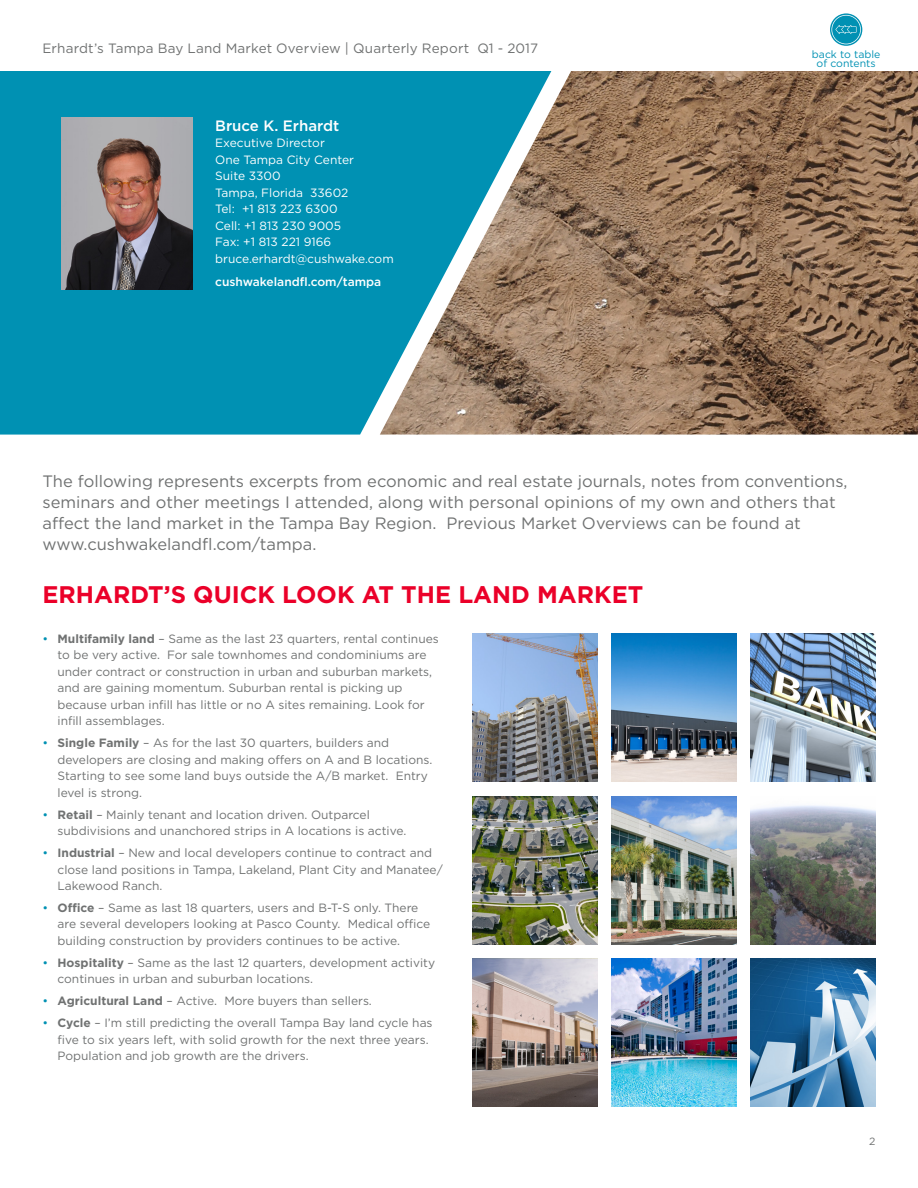
<style>
.page{position:relative;width:918px;height:1188px;background:#fff}
.page>*{position:absolute;margin:0;border:0;box-sizing:border-box;transform-origin:0 0}
.t1{font:700 24px "Gotham";color:#eb0029}
.t2{font:16.5px/21px "Gotham";color:#707272}
.t3{font:500 15px "Gotham";color:#fff}
.t4{font:13.5px "Gotham";letter-spacing:.01em;color:#707272}
.t5{font:12px/16.5px "Gotham";color:#707272}
.t6{font:12px/16.5px "Gotham";color:#fff}
.t7{font:500 12px "Gotham";color:#fff}
.t8{font:10.5px/9px "Gotham";color:#0091b3;text-align:center}
.t9{font:10.5px "Gotham";color:#707272}
.s1{color:#0091b3}
.s2{font-weight:700}
</style>
<div class="page">
<img style="left:551px;top:71px;width:367px;height:364px">
<svg style="left:0;top:71px;width:551px;height:364px;background:#2292aa"></svg>
<svg style="left:830px;top:13px;width:32px;height:33px"></svg>
<svg style="left:831px;top:15px;width:30px;height:29px"></svg>
<img style="left:61px;top:118px;width:132px;height:172px">
<img style="left:472px;top:633px;width:125px;height:148px">
<img style="left:472px;top:796px;width:125px;height:148px">
<img style="left:472px;top:959px;width:125px;height:148px">
<img style="left:612px;top:633px;width:124px;height:148px">
<img style="left:612px;top:796px;width:124px;height:148px">
<img style="left:612px;top:959px;width:124px;height:148px">
<img style="left:751px;top:633px;width:124px;height:148px">
<img style="left:751px;top:805px;width:124px;height:139px">
<img style="left:751px;top:959px;width:124px;height:148px">
<p class="t4" style="left:43px;top:40px;width:497px">Erhardt’s Tampa Bay Land Market Overview | Quarterly Report Q1 - 2017</p>
<p class="t3" style="left:215px;top:115px;width:126px">Bruce K. Erhardt</p>
<p class="t6" style="left:215px;top:134px;width:180px">Executive Director<br>One Tampa City Center<br>Suite 3300<br>Tampa, Florida 33602<br>Tel: +1 813 223 6300<br>Cell: +1 813 230 9005<br>Fax: +1 813 221 9166 bruce.erhardt@cushwake.com</p>
<p class="t7" style="left:215px;top:274px;width:167px">cushwakelandfl.com/tampa</p>
<p class="t8" style="left:812px;top:50px;width:70px">back to table of contents</p>
<p class="t2" style="left:43px;top:470px;width:807px">The following represents excerpts from economic and real estate journals, notes from conventions, seminars and other meetings I attended, along with personal opinions of my own and others that affect the land market in the Tampa Bay Region. Previous Market Overviews can be found at www.cushwakelandfl.com/tampa.</p>
<h1 class="t1" style="left:43px;top:578px;width:602px">ERHARDT’S QUICK LOOK AT THE LAND MARKET</h1>
<p class="t5" style="left:58px;top:630px;width:383px;text-indent:-15px"><span class="s1">•</span> <span class="s2">Multifamily land</span> – Same as the last 23 quarters, rental continues to be very active. For sale townhomes and condominiums are under contract or construction in urban and suburban markets, and are gaining momentum. Suburban rental is picking up because urban infill has little or no A sites remaining. Look for infill assemblages.</p>
<p class="t5" style="left:58px;top:735px;width:376px;text-indent:-15px"><span class="s1">•</span> <span class="s2">Single Family</span> – As for the last 30 quarters, builders and developers are closing and making offers on A and B locations.<br>Starting to see some land buys outside the A/B market. Entry level is strong.</p>
<p class="t5" style="left:58px;top:806px;width:350px;text-indent:-15px"><span class="s1">•</span> <span class="s2">Retail</span> – Mainly tenant and location driven. Outparcel subdivisions and unanchored strips in A locations is active.</p>
<p class="t5" style="left:58px;top:844px;width:387px;text-indent:-15px"><span class="s1">•</span> <span class="s2">Industrial</span> – New and local developers continue to contract and close land positions in Tampa, Lakeland, Plant City and Manatee/<br>Lakewood Ranch.</p>
<p class="t5" style="left:58px;top:899px;width:374px;text-indent:-15px"><span class="s1">•</span> <span class="s2">Office</span> – Same as last 18 quarters, users and B-T-S only. There are several developers looking at Pasco County. Medical office building construction by providers continues to be active.</p>
<p class="t5" style="left:58px;top:954px;width:379px;text-indent:-15px"><span class="s1">•</span> <span class="s2">Hospitality</span> – Same as the last 12 quarters, development activity continues in urban and suburban locations.</p>
<p class="t5" style="left:43px;top:993px;width:331px"><span class="s1">•</span> <span class="s2">Agricultural Land</span> – Active. More buyers than sellers.</p>
<p class="t5" style="left:58px;top:1014px;width:377px;text-indent:-15px"><span class="s1">•</span> <span class="s2">Cycle</span> – I’m still predicting the overall Tampa Bay land cycle has five to six years left, with solid growth for the next three years.<br>Population and job growth are the drivers.</p>
<p class="t9" style="left:869px;top:1135px;width:8px">2</p>
</div>
